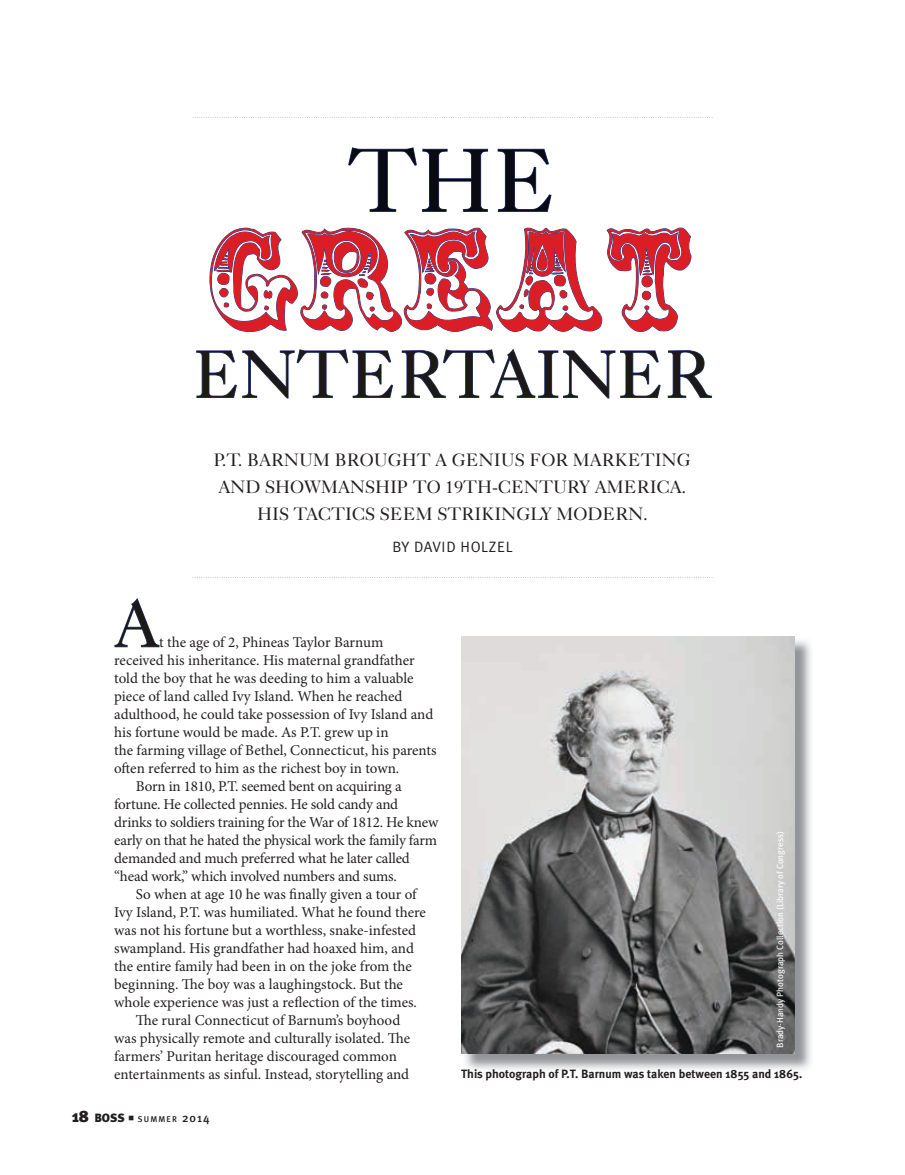
<style>
.page{position:relative;width:905px;height:1175px;background:#fff}
.page>*{position:absolute;margin:0;border:0;box-sizing:border-box;transform-origin:0 0}
.t1{font:129px "Circus";color:#db1e25}
.t2{font:90px "Caslon Five Forty";color:#090a12}
.t3{font:67.5px "Caslon Five Forty";letter-spacing:-.01em;color:#1d1916}
.t4{font:18px/27px "Caslon Five Forty";color:#231f20;text-align:center}
.t5{font:15px "Minion Pro";letter-spacing:-.005em;color:#231f20}
.t6{font:15px "Meta Plus Normal Caps";letter-spacing:.04em;color:#231f20}
.t7{font:700 12px "Meta Plus";color:#231f20}
.t8{font:9px "Meta Plus";color:#fff}
.t9{font:500 8.4px "Meta Plus";letter-spacing:.135em;color:#231f20}
.s1{font-weight:900;font-size:16.5px}
.s2{font-weight:900;font-size:12px}
.s3{font-family:"Commercial Pi BT";font-weight:400;font-size:9px}
.s4{font-size:12px}
</style>
<div class="page">
<img style="left:463px;top:638px;width:348px;height:432px">
<img style="left:461px;top:636px;width:333px;height:417px">
<svg style="left:348px;top:147px;width:140px;height:65px"></svg>
<svg style="left:497px;top:148px;width:54px;height:64px"></svg>
<svg style="left:209px;top:227px;width:482px;height:105px"></svg>
<svg style="left:196px;top:349px;width:197px;height:50px"></svg>
<svg style="left:401px;top:349px;width:260px;height:50px"></svg>
<svg style="left:667px;top:350px;width:45px;height:48px"></svg>
<svg style="left:114px;top:598px;width:46px;height:49px"></svg>
<svg style="left:192px;top:117px;width:520px;height:1px"></svg>
<svg style="left:192px;top:577px;width:520px;height:1px"></svg>
<h2 class="t2" style="left:347px;top:126px;width:211px">THE</h2>
<h1 class="t1" style="left:210px;top:211px;width:486px">GREAT</h1>
<h3 class="t3" style="left:192px;top:333px;width:521px">ENTERTAINER</h3>
<p class="t4" style="left:214px;top:446px;width:478px">P.T. BARNUM BROUGHT A GENIUS FOR MARKETING<br>AND SHOWMANSHIP TO 19TH-CENTURY AMERICA.<br>HIS TACTICS SEEM STRIKINGLY MODERN.</p>
<p class="t6" style="left:392px;top:537px;width:122px">BY DAVID HOLZEL</p>
<h3 class="t3" style="left:114px;top:582px;width:47px">A</h3>
<p class="t5" style="left:159px;top:632px;width:226px">t the age of 2, Phineas Taylor Barnum</p>
<p class="t5" style="left:114px;top:650px;width:302px">received his inheritance. His maternal grandfather</p>
<p class="t5" style="left:114px;top:668px;width:301px">told the boy that he was deeding to him a valuable</p>
<p class="t5" style="left:114px;top:686px;width:290px">piece of land called Ivy Island. When he reached</p>
<p class="t5" style="left:114px;top:704px;width:320px">adulthood, he could take possession of Ivy Island and</p>
<p class="t5" style="left:114px;top:722px;width:276px">his fortune would be made. As P.T. grew up in</p>
<p class="t5" style="left:114px;top:740px;width:324px">the farming village of Bethel, Connecticut, his parents</p>
<p class="t5" style="left:114px;top:758px;width:287px">often referred to him as the richest boy in town.</p>
<p class="t5" style="left:136px;top:776px;width:267px">Born in 1810, P.T. seemed bent on acquiring a</p>
<p class="t5" style="left:114px;top:794px;width:285px">fortune. He collected pennies. He sold candy and</p>
<p class="t5" style="left:114px;top:812px;width:326px">drinks to soldiers training for the War of 1812. He knew</p>
<p class="t5" style="left:114px;top:830px;width:324px">early on that he hated the physical work the family farm</p>
<p class="t5" style="left:114px;top:848px;width:297px">demanded and much preferred what he later called</p>
<p class="t5" style="left:114px;top:866px;width:284px">“head work,” which involved numbers and sums.</p>
<p class="t5" style="left:136px;top:884px;width:282px">So when at age 10 he was finally given a tour of</p>
<p class="t5" style="left:114px;top:902px;width:313px">Ivy Island, P.T. was humiliated. What he found there</p>
<p class="t5" style="left:114px;top:920px;width:303px">was not his fortune but a worthless, snake-infested</p>
<p class="t5" style="left:114px;top:938px;width:301px">swampland. His grandfather had hoaxed him, and</p>
<p class="t5" style="left:114px;top:956px;width:299px">the entire family had been in on the joke from the</p>
<p class="t5" style="left:114px;top:974px;width:290px">beginning. The boy was a laughingstock. But the</p>
<p class="t5" style="left:114px;top:992px;width:304px">whole experience was just a reflection of the times.</p>
<p class="t5" style="left:136px;top:1010px;width:266px">The rural Connecticut of Barnum’s boyhood</p>
<p class="t5" style="left:114px;top:1028px;width:297px">was physically remote and culturally isolated. The</p>
<p class="t5" style="left:114px;top:1046px;width:284px">farmers’ Puritan heritage discouraged common</p>
<p class="t5" style="left:114px;top:1064px;width:296px">entertainments as sinful. Instead, storytelling and</p>
<p class="t7" style="left:461px;top:1066px;width:343px">This photograph of P.T. Barnum was taken between 1855 and 1865.</p>
<p class="t8" style="left:774px;top:1047px;width:218px;rotate:-90deg">Brady-Handy Photograph Collection (Library of Congress)</p>
<p class="t9" style="left:72px;top:1114px;width:139px"><span class="s1">18</span> <span class="s2">BOSS</span> <span class="s3">4</span> SUMMER <span class="s4">2014</span></p>
</div>
